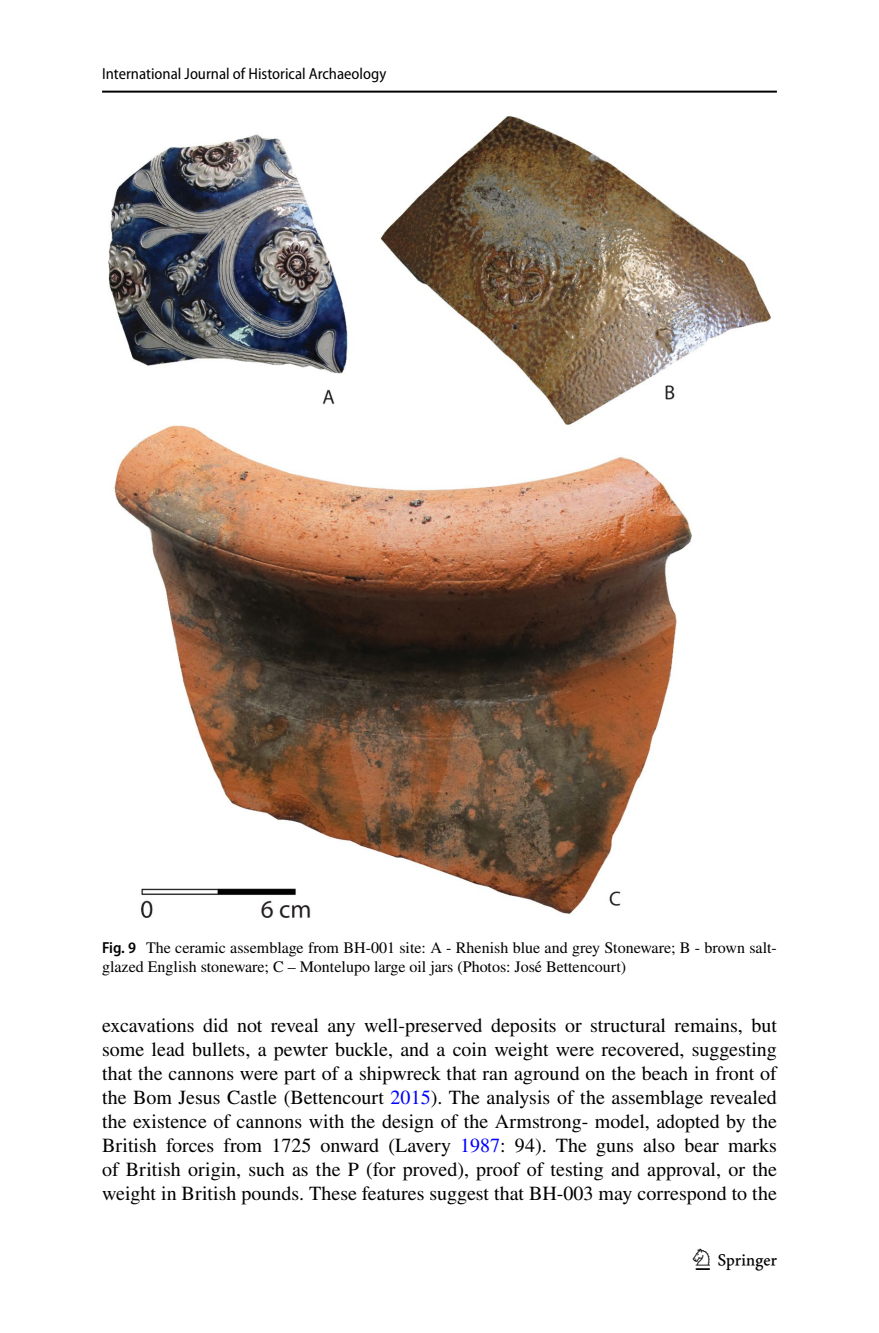
<style>
.page{position:relative;width:879px;height:1333px;background:#fff}
.page>*{position:absolute;margin:0;border:0;box-sizing:border-box;transform-origin:0 0}
.t1{font:30px "Springnew Regular 3";color:#000}
.t2{font:20px/24px "STIX";color:#000;text-align:justify}
.t3{font:16px/19px "STIX";color:#000}
.t4{font:semi-condensed 16px "Myriad Pro";color:#000}
.s1{font-family:"Myriad Pro";font-weight:600;font-stretch:semi-condensed}
.s2{color:#00f}
</style>
<div class="page">
<hr style="left:102px;top:91px;width:675px;height:2px;background:#000">
<img style="left:108px;top:116px;width:663px;height:801px">
<p class="t4" style="left:102px;top:65px;width:286px">International Journal of Historical Archaeology</p>
<p class="t3" style="left:102px;top:938px;width:676px"><span class="s1">Fig. 9</span> The ceramic assemblage from BH-001 site: A - Rhenish blue and grey Stoneware; B - brown salt&shy;glazed English stoneware; C – Montelupo large oil jars (Photos: José Bettencourt)</p>
<p class="t2" style="left:102px;top:1014px;width:676px">excavations did not reveal any well-preserved deposits or structural remains, but some lead bullets, a pewter buckle, and a coin weight were recovered, suggesting that the cannons were part of a shipwreck that ran aground on the beach in front of the Bom Jesus Castle (Bettencourt <span class="s2">2015</span>). The analysis of the assemblage revealed the existence of cannons with the design of the Armstrong- model, adopted by the British forces from 1725 onward (Lavery <span class="s2">1987</span>: 94). The guns also bear marks of British origin, such as the P (for proved), proof of testing and approval, or the weight in British pounds. These features suggest that BH-003 may correspond to the</p>
<h1 class="t1" style="left:696px;top:1248px;width:83px">1 3</h1>
</div>
